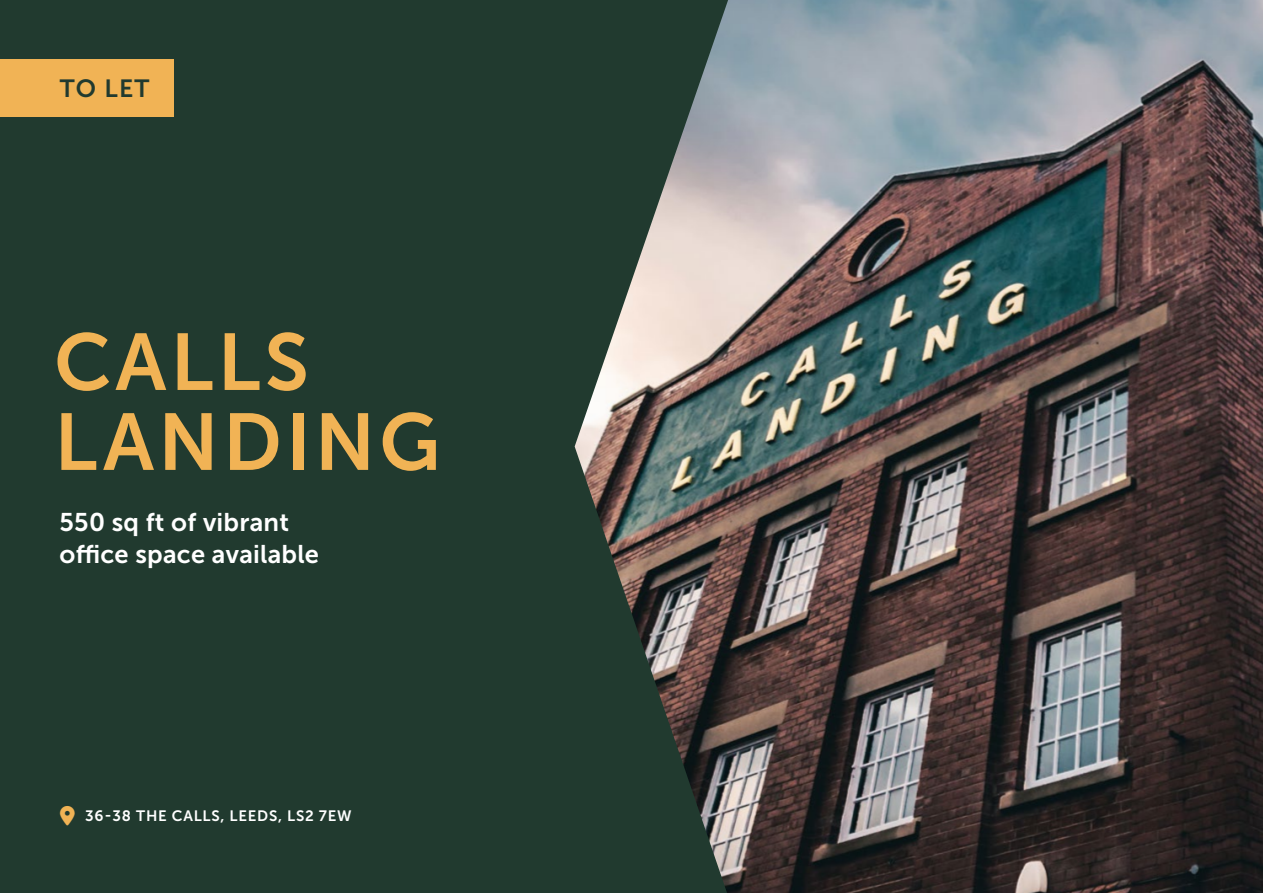
<style>
.page{position:relative;width:1263px;height:893px;background:#213a2f}
.page>*{position:absolute;margin:0;border:0;box-sizing:border-box;transform-origin:0 0}
.t1{font:79.95px/79.9px "Museo Sans 700";letter-spacing:.05em;color:#f1b355}
.t2{font:25.5px/31.5px "Museo Sans 700";letter-spacing:.01em;color:#fff}
.t3{font:24.75px "Museo Sans 700";color:#213a2f}
.t4{font:15px "Museo Sans 700";letter-spacing:.05em;color:#fff}
</style>
<div class="page">
<div style="left:0;top:60px;width:174px;height:57px;background:#f1b355"></div>
<img style="left:575px;top:0;width:688px;height:893px">
<p class="t3" style="left:60px;top:75px;width:91px">TO LET</p>
<h1 class="t1" style="left:54px;top:322px;width:387px">CALLS<br>LANDING</h1>
<p class="t2" style="left:60px;top:507px;width:261px">550 sq ft of vibrant office space available</p>
<p class="t4" style="left:85px;top:807px;width:268px">36-38 THE CALLS, LEEDS, LS2 7EW</p>
</div>
